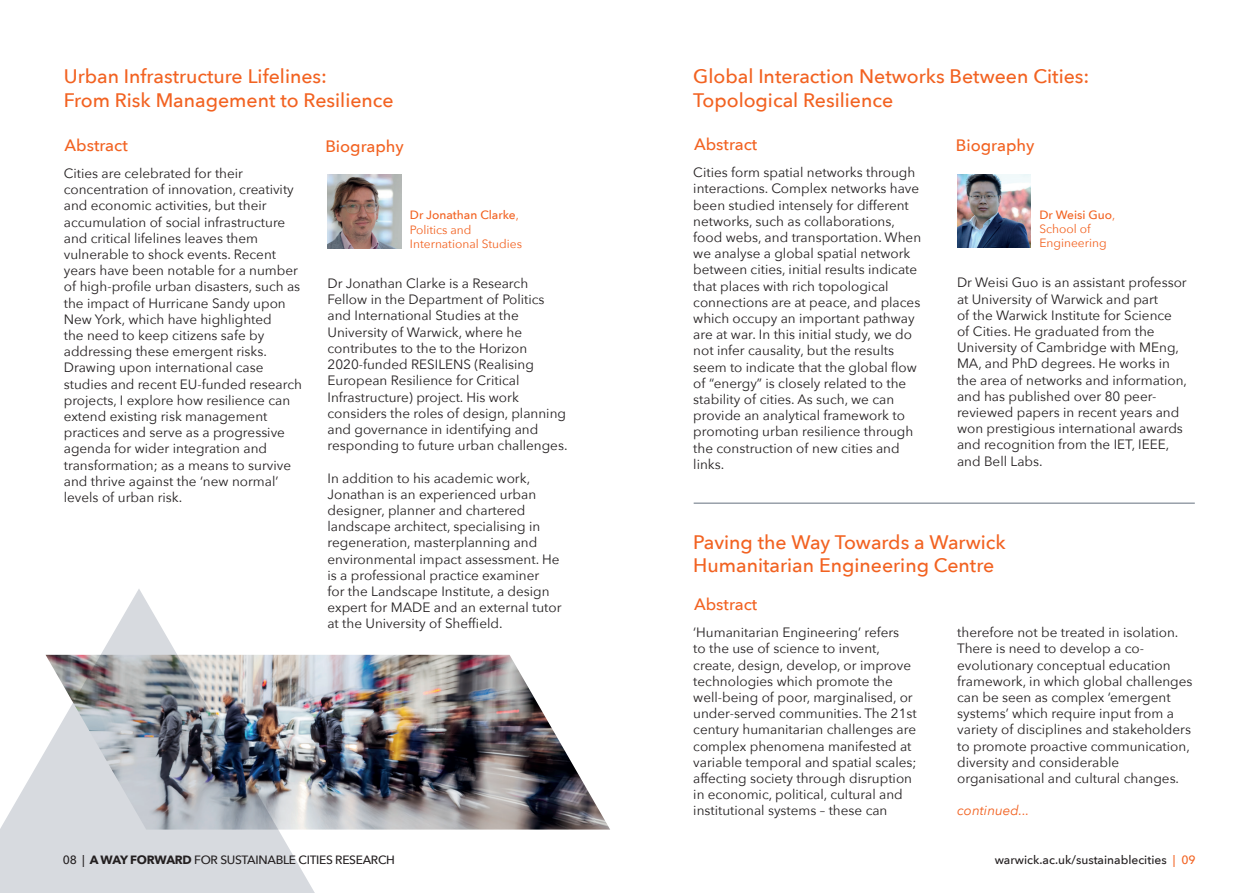
<style>
.page{position:relative;width:1259px;height:893px;background:#fff}
.page>*{position:absolute;margin:0;border:0;box-sizing:border-box;transform-origin:0 0}
.t1{font:500 19.5px/23.4px "Avenir Next";color:#f26221}
.t2{font:500 16.5px "Avenir Next";color:#f26221}
.t3{font:13.5px/16.2px "Avenir Next";color:#231f20}
.t4{font:italic 13.5px "Avenir Next";color:#f26221}
.t5{font:12px/14.4px "Avenir Next";color:#f26221}
.t6{font:500 12px "Avenir Next";letter-spacing:-.015em;color:#231f20}
.s1{font-weight:500}
.s2{font-weight:700}
.s3{color:#f26221}
</style>
<div class="page">
<img style="left:324px;top:655px;width:286px;height:175px">
<svg style="left:0;top:589px;width:324px;height:304px"></svg>
<img style="left:327px;top:175px;width:74px;height:74px">
<img style="left:957px;top:174px;width:73px;height:74px">
<hr style="left:693px;top:503px;width:501px;height:1px;background:#65717f">
<h1 class="t1" style="left:64px;top:65px;width:331px">Urban Infrastructure Lifelines:<br>From Risk Management to Resilience</h1>
<p class="t2" style="left:65px;top:136px;width:65px">Abstract</p>
<p class="t2" style="left:325px;top:136px;width:80px">Biography</p>
<p class="t3" style="left:64px;top:165px;width:240px">Cities are celebrated for their concentration of innovation, creativity and economic activities, but their accumulation of social infrastructure and critical lifelines leaves them vulnerable to shock events. Recent years have been notable for a number of high-profile urban disasters, such as the impact of Hurricane Sandy upon New York, which have highlighted<br>the need to keep citizens safe by addressing these emergent risks.<br>Drawing upon international case studies and recent EU-funded research projects, I explore how resilience can extend existing risk management practices and serve as a progressive agenda for wider integration and transformation; as a means to survive and thrive against the ‘new normal’ levels of urban risk.</p>
<p class="t5" style="left:410px;top:208px;width:114px"><span class="s1">Dr Jonathan Clarke</span>,<br>Politics and<br>International Studies</p>
<p class="t3" style="left:327px;top:275px;width:241px">Dr Jonathan Clarke is a Research Fellow in the Department of Politics and International Studies at the University of Warwick, where he contributes to the to the Horizon 2020-funded RESILENS (Realising European Resilience for Critical Infrastructure) project. His work considers the roles of design, planning and governance in identifying and responding to future urban challenges.</p>
<p class="t3" style="left:327px;top:470px;width:236px">In addition to his academic work, Jonathan is an experienced urban designer, planner and chartered landscape architect, specialising in regeneration, masterplanning and environmental impact assessment. He is a professional practice examiner<br>for the Landscape Institute, a design expert for MADE and an external tutor at the University of Sheffield.</p>
<h1 class="t1" style="left:693px;top:65px;width:397px">Global Interaction Networks Between Cities:<br>Topological Resilience</h1>
<p class="t2" style="left:694px;top:135px;width:65px">Abstract</p>
<p class="t2" style="left:956px;top:136px;width:80px">Biography</p>
<p class="t3" style="left:693px;top:164px;width:229px">Cities form spatial networks through interactions. Complex networks have been studied intensely for different networks, such as collaborations, food webs, and transportation. When we analyse a global spatial network between cities, initial results indicate that places with rich topological connections are at peace, and places which occupy an important pathway are at war. In this initial study, we do not infer causality, but the results seem to indicate that the global flow of “energy” is closely related to the stability of cities. As such, we can provide an analytical framework to promoting urban resilience through the construction of new cities and links.</p>
<p class="t5" style="left:1039px;top:207px;width:77px"><span class="s1">Dr Weisi Guo</span>,<br>School of<br>Engineering</p>
<p class="t3" style="left:957px;top:275px;width:232px">Dr Weisi Guo is an assistant professor at University of Warwick and part<br>of the Warwick Institute for Science of Cities. He graduated from the University of Cambridge with MEng, MA, and PhD degrees. He works in the area of networks and information, and has published over 80 peer&shy;reviewed papers in recent years and won prestigious international awards and recognition from the IET, IEEE, and Bell Labs.</p>
<h1 class="t1" style="left:693px;top:530px;width:314px">Paving the Way Towards a Warwick<br>Humanitarian Engineering Centre</h1>
<p class="t2" style="left:694px;top:595px;width:65px">Abstract</p>
<p class="t3" style="left:693px;top:624px;width:225px">‘Humanitarian Engineering’ refers<br>to the use of science to invent, create, design, develop, or improve technologies which promote the well-being of poor, marginalised, or under-served communities. The 21st century humanitarian challenges are complex phenomena manifested at variable temporal and spatial scales; affecting society through disruption in economic, political, cultural and institutional systems – these can</p>
<p class="t3" style="left:957px;top:624px;width:237px">therefore not be treated in isolation.<br>There is need to develop a co&shy;evolutionary conceptual education framework, in which global challenges can be seen as complex ‘emergent systems’ which require input from a variety of disciplines and stakeholders to promote proactive communication, diversity and considerable organisational and cultural changes.</p>
<p class="t4" style="left:957px;top:803px;width:74px">continued...</p>
<p class="t6" style="left:63px;top:852px;width:333px">08 | <span class="s2">A WAY FORWARD</span> FOR SUSTAINABLE CITIES RESEARCH</p>
<p class="t6" style="left:994px;top:852px;width:202px">warwick.ac.uk/sustainablecities <span class="s3">| 09</span></p>
</div>
